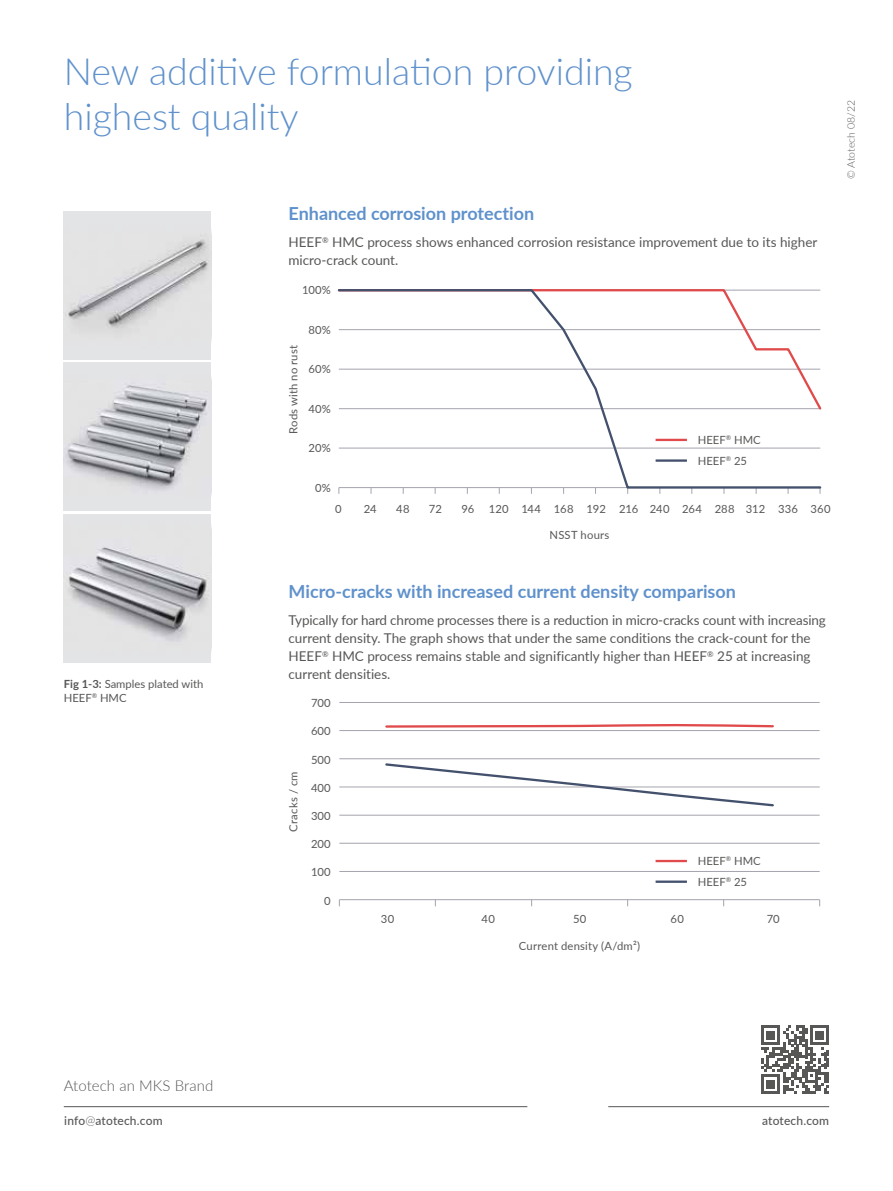
<style>
.page{position:relative;width:893px;height:1191px;background:#fff}
.page>*{position:absolute;margin:0;border:0;box-sizing:border-box;transform-origin:0 0}
.t1{font:300 37.5px/45px "Lato";color:#5f91cc}
.t2{font:700 18px "Lato";color:#5f91cc}
.t3{font:300 15px "Lato";letter-spacing:.005em;color:#575756}
.t4{font:13.5px/18px "Lato";color:#575756}
.t5{font:500 12px "Lato";letter-spacing:.01em;color:#575756}
.t6{font:11.25px/20.7px "Lato";color:#575756}
.t7{font:11.25px "Lato";letter-spacing:.02em;color:#575756}
.t8{font:300 10.5px "Lato";color:#575756}
.s1{font-weight:700}
.s2{font-weight:300}
</style>
<div class="page">
<div style="left:64px;top:211px;width:147px;height:148px;background:#e3e4e6"></div>
<img style="left:65px;top:235px;width:144px;height:97px">
<div style="left:64px;top:363px;width:147px;height:148px;background:#e3e4e6"></div>
<img style="left:65px;top:385px;width:142px;height:105px">
<div style="left:64px;top:514px;width:147px;height:148px;background:#e3e4e6"></div>
<img style="left:68px;top:547px;width:141px;height:95px">
<svg style="left:337px;top:289px;width:485px;height:201px"></svg>
<hr style="left:656px;top:439px;width:31px;height:2px;background:#e04a4b">
<hr style="left:656px;top:459px;width:31px;height:3px;background:#44516d">
<hr style="left:656px;top:860px;width:31px;height:2px;background:#e04a4b">
<hr style="left:656px;top:880px;width:31px;height:3px;background:#44516d">
<hr style="left:339px;top:871px;width:481px;height:1px;background:#a4a4af">
<hr style="left:339px;top:843px;width:481px;height:1px;background:#a4a4af">
<hr style="left:339px;top:815px;width:481px;height:1px;background:#a4a4af">
<hr style="left:339px;top:786px;width:481px;height:1px;background:#a4a4af">
<hr style="left:339px;top:758px;width:481px;height:1px;background:#a4a4af">
<hr style="left:339px;top:730px;width:481px;height:1px;background:#a4a4af">
<hr style="left:339px;top:702px;width:481px;height:1px;background:#a4a4af">
<hr style="left:339px;top:899px;width:481px;height:1px;background:#a4a4af">
<svg style="left:385px;top:724px;width:389px;height:4px"></svg>
<svg style="left:384px;top:763px;width:391px;height:44px"></svg>
<hr style="left:608px;top:1106px;width:221px;height:1px;background:#575756">
<svg style="left:761px;top:1093px;width:68px;height:1px"></svg>
<svg style="left:761px;top:1025px;width:68px;height:68px"></svg>
<hr style="left:64px;top:1106px;width:463px;height:1px;background:#575756">
<h1 class="t1" style="left:64px;top:48px;width:570px">New additive formulation providing highest quality</h1>
<h2 class="t2" style="left:289px;top:200px;width:247px">Enhanced corrosion protection</h2>
<p class="t4" style="left:289px;top:233px;width:530px">HEEF<sup>®</sup> HMC process shows enhanced corrosion resistance improvement due to its higher micro-crack count.</p>
<p class="t6" style="left:302px;top:279px;width:30px">100%</p>
<p class="t6" style="left:309px;top:319px;width:24px">80%</p>
<p class="t6" style="left:309px;top:358px;width:24px">60%</p>
<p class="t6" style="left:309px;top:398px;width:24px">40%</p>
<p class="t6" style="left:309px;top:437px;width:24px">20%</p>
<p class="t6" style="left:315px;top:477px;width:17px">0%</p>
<p class="t7" style="left:285px;top:434px;width:91px;rotate:-90deg">Rods with no rust</p>
<p class="t6" style="left:698px;top:429px;width:64px">HEEF<sup>®</sup> HMC<br>HEEF<sup>®</sup> 25</p>
<p class="t6" style="left:335px;top:498px;width:8px">0</p>
<p class="t6" style="left:364px;top:498px;width:14px">24</p>
<p class="t6" style="left:396px;top:498px;width:15px">48</p>
<p class="t6" style="left:429px;top:498px;width:15px">72</p>
<p class="t6" style="left:461px;top:498px;width:14px">96</p>
<p class="t6" style="left:489px;top:498px;width:343px">120 144 168 192 216 240 264 288 312 336 360</p>
<p class="t7" style="left:550px;top:527px;width:61px">NSST hours</p>
<p class="t8" style="left:844px;top:179px;width:80px;rotate:-90deg">© Atotech 08/22</p>
<p class="t6" style="left:64px;top:677px;width:141px;line-height:13.5px"><span class="s1">Fig 1-3:</span> Samples plated with<br>HEEF<sup>®</sup> HMC</p>
<h2 class="t2" style="left:289px;top:578px;width:449px">Micro-cracks with increased current density comparison</h2>
<p class="t4" style="left:289px;top:611px;width:539px">Typically for hard chrome processes there is a reduction in micro-cracks count with increasing current density. The graph shows that under the same conditions the crack-count for the HEEF<sup>®</sup> HMC process remains stable and significantly higher than HEEF<sup>®</sup> 25 at increasing current densities.</p>
<p class="t7" style="left:285px;top:831px;width:61px;rotate:-90deg">Cracks / cm</p>
<p class="t6" style="left:311px;top:692px;width:21px">700</p>
<p class="t6" style="left:311px;top:720px;width:21px">600</p>
<p class="t6" style="left:311px;top:748px;width:21px">500</p>
<p class="t6" style="left:311px;top:777px;width:21px">400</p>
<p class="t6" style="left:311px;top:805px;width:21px">300</p>
<p class="t6" style="left:311px;top:833px;width:21px">200</p>
<p class="t6" style="left:311px;top:861px;width:21px">100</p>
<p class="t6" style="left:324px;top:889px;width:8px">0</p>
<p class="t6" style="left:698px;top:850px;width:64px">HEEF<sup>®</sup> HMC<br>HEEF<sup>®</sup> 25</p>
<p class="t6" style="left:381px;top:908px;width:15px">30</p>
<p class="t6" style="left:481px;top:908px;width:15px">40</p>
<p class="t6" style="left:573px;top:908px;width:15px">50</p>
<p class="t6" style="left:670px;top:908px;width:15px">60</p>
<p class="t6" style="left:767px;top:908px;width:15px">70</p>
<p class="t6" style="left:519px;top:935px;width:123px">Current density (A/dm²)</p>
<p class="t3" style="left:64px;top:1075px;width:151px">Atotech an MKS Brand</p>
<p class="t5" style="left:64px;top:1112px;width:100px">info<span class="s2">@</span>atotech.com</p>
<p class="t5" style="left:762px;top:1112px;width:69px">atotech.com</p>
</div>
